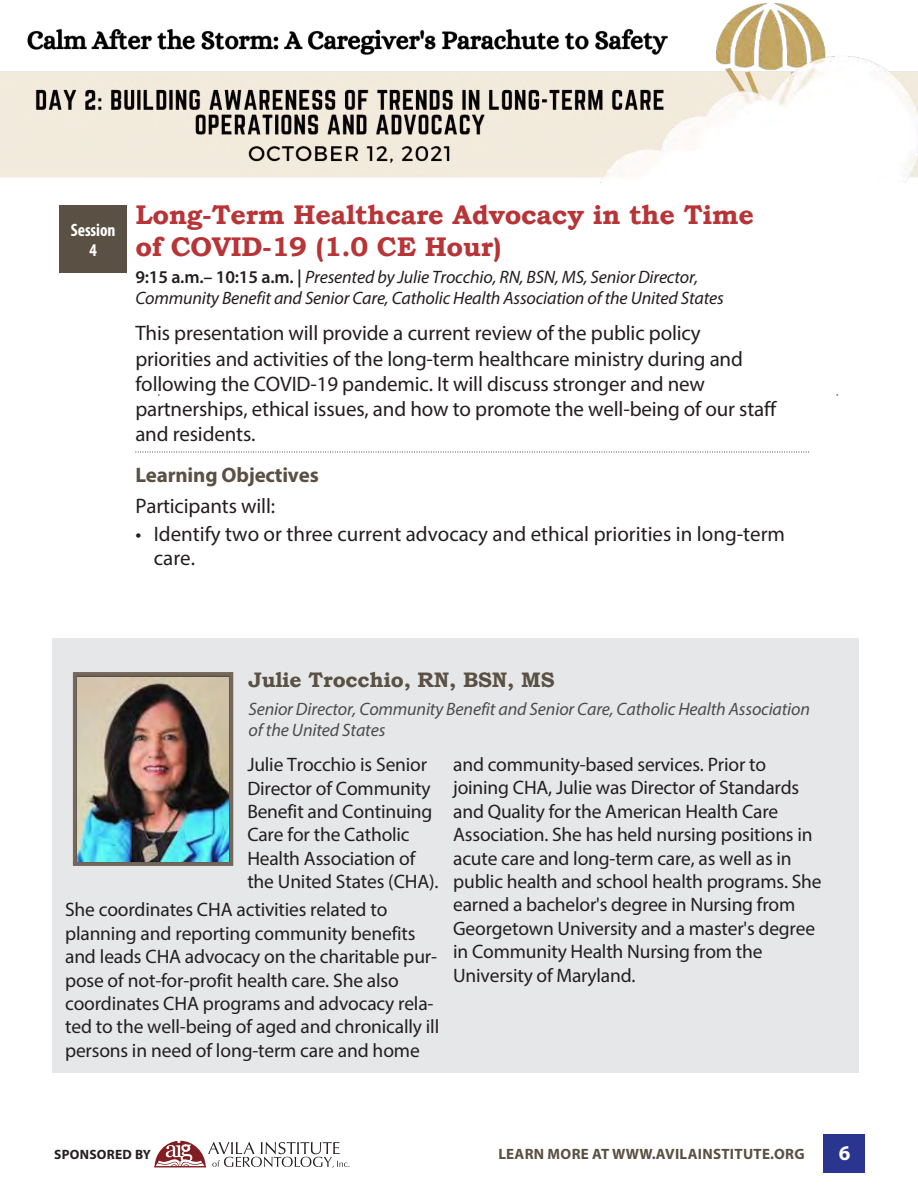
<style>
.page{position:relative;width:918px;height:1188px;background:#fff}
.page>*{position:absolute;margin:0;border:0;box-sizing:border-box;transform-origin:0 0}
.t1{font:700 27px/32.4px "Bookman Old Style";letter-spacing:-.01em;color:#b73437}
.t2{font:21px/25.2px "Myriad Pro";letter-spacing:-.01em;color:#231f20}
.t3{font:700 21px "Bookman Old Style";letter-spacing:-.01em;color:#5a5043}
.t4{font:700 21px "Myriad Pro";letter-spacing:-.01em;color:#5a5043}
.t5{font:700 21px "Myriad Pro";color:#fff}
.t6{font:19.5px/23.4px "Myriad Pro";letter-spacing:-.01em;color:#231f20}
.t7{font:italic 18px/20.5px "Myriad Pro";letter-spacing:-.01em;color:#231f20}
.t8{font:italic 18px/21.6px "Myriad Pro";letter-spacing:-.01em;color:#4b4c4d}
.t9{font:700 condensed 18px/19.5px "Myriad Pro";letter-spacing:-.005em;color:#fff;text-align:center}
.t10{font:700 15px "Myriad Pro";letter-spacing:.02em;color:#5a5043}
.t11{font:700 13.5px "Myriad Pro";letter-spacing:.02em;color:#231f20}
.s1{font-style:inherit}
.s2{font-weight:600;font-style:normal}
</style>
<div class="page">
<img style="left:0;top:3px;width:918px;height:180px">
<svg style="left:154px;top:1141px;width:195px;height:27px"></svg>
<div style="left:824px;top:1134px;width:42px;height:39px;background:#29358f"></div>
<div style="left:59px;top:205px;width:68px;height:68px;background:#5a5043"></div>
<svg style="left:136px;top:452px;width:673px;height:1px"></svg>
<div style="left:53px;top:638px;width:806px;height:435px;background:#e6e7e9"></div>
<svg style="left:73px;top:672px;width:160px;height:194px;background:#736d62"></svg>
<img style="left:78px;top:677px;width:151px;height:184px">
<p class="t9" style="left:71px;top:220px;width:46px">Session<br>4</p>
<h1 class="t1" style="left:135px;top:198px;width:620px">Long-Term Healthcare Advocacy in the Time of COVID-19 <span class="s1">(1.0</span> CE Hour<span class="s1">)</span></h1>
<p class="t7" style="left:135px;top:267px;width:590px"><span class="s2">9:15 a.m.– 10:15 a.m. |</span> Presented by Julie Trocchio, RN, BSN, MS, Senior Director,<br>Community Benefit and Senior Care, Catholic Health Association of the United States</p>
<p class="t2" style="left:135px;top:320px;width:642px">This presentation will provide a current review of the public policy priorities and activities of the long-term healthcare ministry during and following the COVID-19 pandemic. It will discuss stronger and new partnerships, ethical issues, and how to promote the well-being of our staff and residents.</p>
<p class="t4" style="left:135px;top:461px;width:185px">Learning Objectives</p>
<p class="t2" style="left:135px;top:493px;width:141px">Participants will:</p>
<p class="t2" style="left:154px;top:522px;width:633px;line-height:23.4px;text-indent:-18px">• Identify two or three current advocacy and ethical priorities in long-term care.</p>
<p class="t3" style="left:248px;top:665px;width:308px">Julie Trocchio, RN, BSN, MS</p>
<p class="t8" style="left:248px;top:698px;width:563px">Senior Director, Community Benefit and Senior Care, Catholic Health Association of the United States</p>
<p class="t6" style="left:247px;top:753px;width:193px">Julie Trocchio is Senior<br>Director of Community<br>Benefit and Continuing<br>Care for the Catholic<br>Health Association of the United States (CHA).</p>
<p class="t6" style="left:65px;top:898px;width:376px">She coordinates CHA activities related to planning and reporting community benefits and leads CHA advocacy on the charitable pur&shy;pose of not-for-profit health care. She also coordinates CHA programs and advocacy rela&shy;ted to the well-being of aged and chronically ill persons in need of long-term care and home</p>
<p class="t6" style="left:453px;top:753px;width:370px">and community-based services. Prior to joining CHA, Julie was Director of Standards and Quality for the American Health Care Association. She has held nursing positions in acute care and long-term care, as well as in public health and school health programs. She earned a bachelor's degree in Nursing from Georgetown University and a master's degree in Community Health Nursing from the University of Maryland.</p>
<p class="t11" style="left:54px;top:1145px;width:98px">SPONSORED BY</p>
<p class="t10" style="left:498px;top:1144px;width:308px">LEARN MORE AT WWW.AVILAINSTITUTE.ORG</p>
<p class="t5" style="left:839px;top:1140px;width:13px">6</p>
</div>
